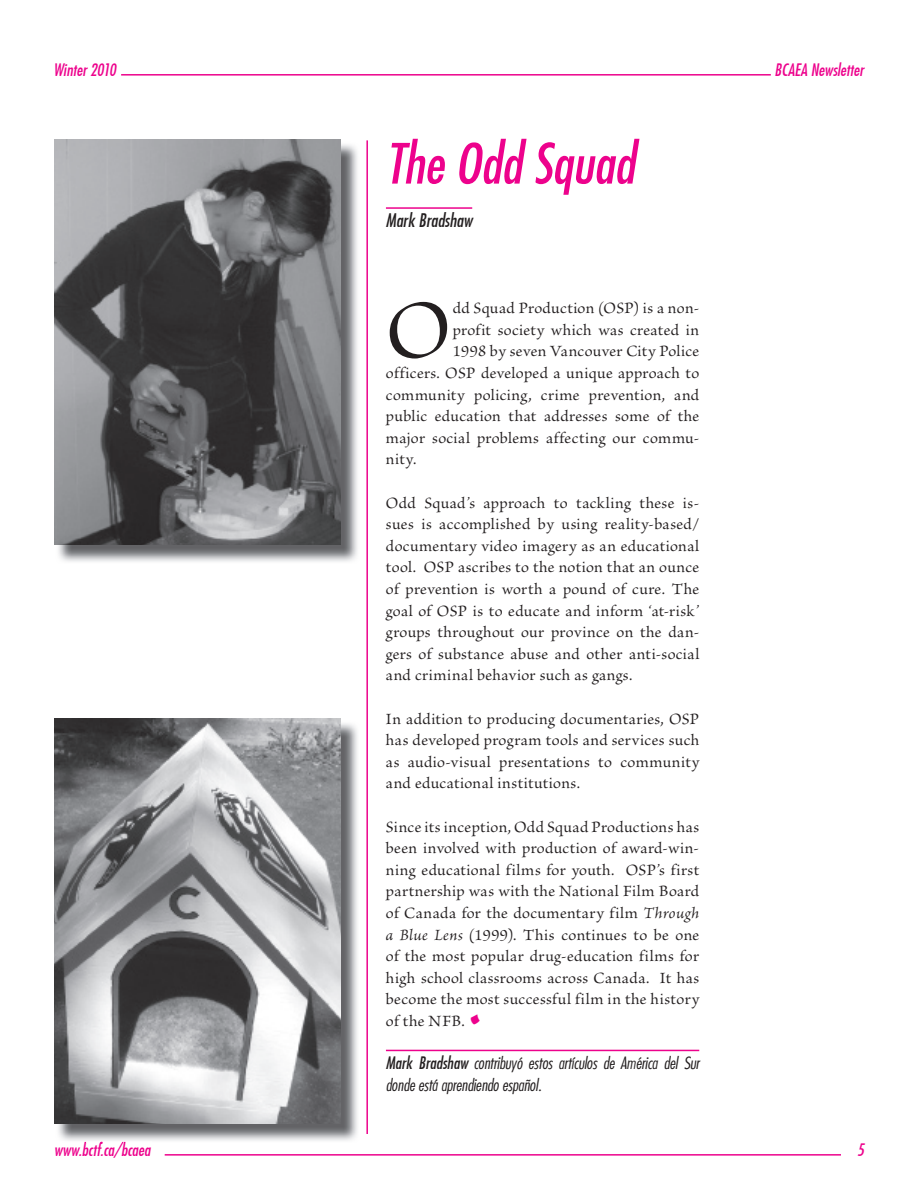
<style>
.page{position:relative;width:918px;height:1188px;background:#fff}
.page>*{position:absolute;margin:0;border:0;box-sizing:border-box;transform-origin:0 0}
.t1{font:85.65px "Brioso Pro";color:#231f20}
.t2{font:54px "Futura Md Cn BT Italic";color:#ed028c}
.t3{font:18px "Futura Md Cn BT Italic";color:#231f20}
.t4{font:16.5px/21.6px "Brioso Pro";letter-spacing:.025em;color:#231f20;text-align:justify}
.t5{font:italic 300 condensed 16.5px/21.6px "Futura";color:#231f20}
.t6{font:16.5px "Futura Md Cn BT Italic";letter-spacing:.005em;color:#ed028c}
.s1{font-style:italic}
.s2{font-weight:700;font-size:33px;color:#ed028c}
.s3{font-family:"Futura Md Cn BT Italic";font-weight:400;font-style:normal;font-stretch:normal}
</style>
<div class="page">
<hr style="left:165px;top:1154px;width:676px;height:2px;background:#ed028c">
<hr style="left:121px;top:74px;width:650px;height:2px;background:#ed028c">
<hr style="left:386px;top:207px;width:86px;height:2px;background:#ed028c">
<hr style="left:386px;top:1050px;width:313px;height:1px;background:#ed028c">
<img style="left:58px;top:142px;width:299px;height:420px">
<img style="left:54px;top:140px;width:286px;height:405px">
<img style="left:58px;top:721px;width:299px;height:421px">
<img style="left:84px;top:1142px;width:42px;height:1px">
<img style="left:54px;top:719px;width:286px;height:405px">
<hr style="left:366px;top:140px;width:2px;height:994px;background:#ed028c">
<p class="t6" style="left:53px;top:59px;width:64px">Winter 2010</p>
<p class="t6" style="left:775px;top:59px;width:91px">BCAEA Newsletter</p>
<h2 class="t2" style="left:386px;top:130px;width:250px">The Odd Squad</h2>
<p class="t3" style="left:386px;top:209px;width:88px">Mark Bradshaw</p>
<h1 class="t1" style="left:386px;top:284px;width:67px">O</h1>
<p class="t4" style="left:453px;top:298px;width:248px">dd Squad Production (OSP) is a non-</p>
<p class="t4" style="left:453px;top:320px;width:248px">profit society which was created in</p>
<p class="t4" style="left:453px;top:341px;width:248px">1998 by seven Vancouver City Police</p>
<p class="t4" style="left:386px;top:363px;width:315px">officers. OSP developed a unique approach to</p>
<p class="t4" style="left:386px;top:385px;width:315px">community policing, crime prevention, and</p>
<p class="t4" style="left:386px;top:406px;width:315px">public education that addresses some of the</p>
<p class="t4" style="left:386px;top:428px;width:315px">major social problems affecting our commu-</p>
<p class="t4" style="left:386px;top:449px;width:32px">nity.</p>
<p class="t4" style="left:386px;top:493px;width:315px">Odd Squad’s approach to tackling these is&shy;sues is accomplished by using reality-based/ documentary video imagery as an educational tool. OSP ascribes to the notion that an ounce of prevention is worth a pound of cure. The goal of OSP is to educate and inform ‘at-risk’ groups throughout our province on the dan&shy;gers of substance abuse and other anti-social and criminal behavior such as gangs.</p>
<p class="t4" style="left:386px;top:709px;width:315px">In addition to producing documentaries, OSP has developed program tools and services such as audio-visual presentations to community and educational institutions.</p>
<p class="t4" style="left:386px;top:817px;width:315px">Since its inception, Odd Squad Productions has been involved with production of award-win&shy;ning educational films for youth. OSP’s first partnership was with the National Film Board of Canada for the documentary film <span class="s1">Through a Blue Lens</span> (1999). This continues to be one of the most popular drug-education films for high school classrooms across Canada. It has become the most successful film in the history of the NFB. <span class="s2">•</span></p>
<p class="t5" style="left:386px;top:1052px;width:315px"><span class="s3">Mark Bradshaw</span> contribuyó estos artículos de América del Sur donde está aprendiendo español.</p>
<p class="t6" style="left:54px;top:1139px;width:98px">www.bctf.ca/bcaea</p>
<p class="t6" style="left:857px;top:1139px;width:8px">5</p>
</div>
